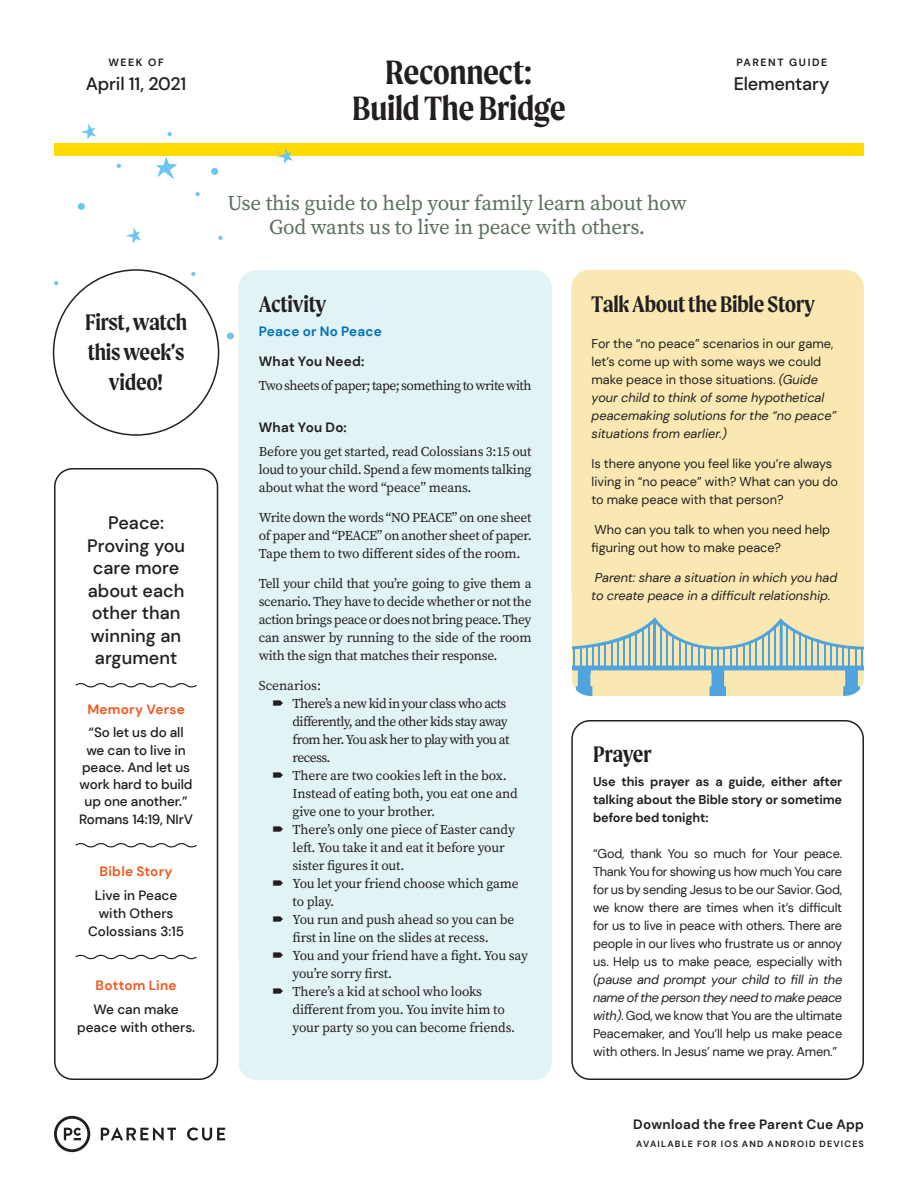
<style>
.page{position:relative;width:918px;height:1188px;background:#fff}
.page>*{position:absolute;margin:0;border:0;box-sizing:border-box;transform-origin:0 0}
.t1{font:600 36px/36px "Moret";letter-spacing:-.015em;color:#231f20;text-align:center}
.t2{font:600 24px/30px "Moret";letter-spacing:-.01em;color:#231f20;text-align:center}
.t3{font:21px/24px "Source Serif Pro";letter-spacing:-.01em;color:#5a715c;text-align:center}
.t4{font:500 18px/22.5px "DM Sans";color:#231f20;text-align:center}
.t5{font:13.5px/18px "Source Serif Pro";letter-spacing:-.02em;color:#231f20;text-align:justify}
.t6{font:500 13.5px/17.4px "DM Sans";letter-spacing:-.01em;color:#231f20;text-align:center}
.t7{font:700 13.5px "DM Sans";letter-spacing:.015em;color:#231f20}
.t8{font:13.5px "Source Serif Pro";letter-spacing:-.04em;color:#231f20}
.t9{font:700 13.5px "DM Sans";letter-spacing:.02em;color:#f15921}
.t10{font:700 13.5px "DM Sans";letter-spacing:.015em;color:#0071bb}
.t11{font:12.75px/18px "DM Sans";letter-spacing:-.015em;color:#231f20}
.t12{font:italic 12.75px/18px "DM Sans";color:#231f20}
.t13{font:700 12.75px/18px "DM Sans";letter-spacing:-.01em;color:#231f20;text-align:justify}
.t14{font:700 10.5px "DM Sans";letter-spacing:.15em;color:#231f20}
.t15{font:700 9px "DM Sans";letter-spacing:.135em;color:#231f20}
.s1{font-style:normal}
.s2{font-style:italic}
</style>
<div class="page">
<svg style="left:101px;top:1127px;width:75px;height:14px"></svg>
<svg style="left:187px;top:1127px;width:38px;height:14px"></svg>
<svg style="left:54px;top:1116px;width:36px;height:36px"></svg>
<div style="left:571px;top:270px;width:293px;height:426px;background:#f9e8b1;border-radius:18px"></div>
<div style="left:54px;top:144px;width:810px;height:12px;background:#ffd900"></div>
<div style="left:239px;top:270px;width:313px;height:810px;background:#e2f3f6;border-radius:18px"></div>
<div style="left:571px;top:720px;width:293px;height:360px;border:2px solid #231f20;border-radius:18px"></div>
<svg style="left:75px;top:683px;width:122px;height:5px"></svg>
<svg style="left:75px;top:843px;width:122px;height:5px"></svg>
<svg style="left:75px;top:954px;width:122px;height:6px"></svg>
<div style="left:54px;top:468px;width:164px;height:612px;border:2px solid #231f20;border-radius:18px"></div>
<svg style="left:571px;top:617px;width:293px;height:79px"></svg>
<div style="left:211px;top:168px;width:7px;height:7px;background:#6bc7f0;border-radius:50%"></div>
<div style="left:227px;top:332px;width:7px;height:8px;background:#6bc7f0;border-radius:50%"></div>
<div style="left:78px;top:203px;width:7px;height:7px;background:#6bc7f0;border-radius:50%"></div>
<svg style="left:54px;top:281px;width:4px;height:4px"></svg>
<svg style="left:218px;top:236px;width:5px;height:4px"></svg>
<svg style="left:117px;top:164px;width:4px;height:4px"></svg>
<svg style="left:195px;top:192px;width:5px;height:4px"></svg>
<svg style="left:167px;top:132px;width:5px;height:4px"></svg>
<svg style="left:191px;top:272px;width:5px;height:4px"></svg>
<svg style="left:157px;top:157px;width:20px;height:22px"></svg>
<svg style="left:81px;top:124px;width:15px;height:15px"></svg>
<svg style="left:126px;top:228px;width:15px;height:15px"></svg>
<svg style="left:278px;top:148px;width:14px;height:16px"></svg>
<p class="t14" style="left:108px;top:56px;width:57px">WEEK OF</p>
<h3 class="t4" style="left:86px;top:72px;width:102px">April 11, 2021</h3>
<h2 class="t2" style="left:85px;top:307px;width:104px">First, watch this week’s video!</h2>
<h3 class="t4" style="left:87px;top:512px;width:100px">Peace:<br>Proving you care more about each other than winning an argument</h3>
<p class="t9" style="left:87px;top:701px;width:99px">Memory Verse</p>
<p class="t6" style="left:79px;top:724px;width:115px">“So let us do all we can to live in peace. And let us work hard to build up one another.”<br>Romans 14:19, NIrV</p>
<p class="t9" style="left:100px;top:863px;width:75px">Bible Story</p>
<p class="t6" style="left:88px;top:886px;width:97px;line-height:18px">Live in Peace with Others<br>Colossians 3:15</p>
<p class="t9" style="left:96px;top:977px;width:83px">Bottom Line</p>
<p class="t6" style="left:77px;top:1000px;width:120px;line-height:18px">We can make peace with others.</p>
<h1 class="t1" style="left:352px;top:54px;width:215px">Reconnect:<br>Build The Bridge</h1>
<h3 class="t3" style="left:227px;top:191px;width:461px">Use this guide to help your family learn about how<br>God wants us to live in peace with others.</h3>
<p class="t14" style="left:736px;top:56px;width:92px">PARENT GUIDE</p>
<h3 class="t4" style="left:734px;top:72px;width:97px">Elementary</h3>
<h2 class="t2" style="left:259px;top:289px;width:69px">Activity</h2>
<p class="t10" style="left:259px;top:323px;width:125px">Peace or No Peace</p>
<p class="t7" style="left:259px;top:353px;width:107px">What You Need:</p>
<p class="t8" style="left:259px;top:376px;width:274px">Two sheets of paper; tape; something to write with</p>
<p class="t7" style="left:259px;top:419px;width:90px">What You Do:</p>
<p class="t5" style="left:259px;top:442px;width:274px">Before you get started, read Colossians 3:15 out loud to your child. Spend a few moments talking about what the word “peace” means.</p>
<p class="t5" style="left:259px;top:508px;width:275px">Write down the words “NO PEACE” on one sheet of paper and “PEACE” on another sheet of paper.<br>Tape them to two different sides of the room.</p>
<p class="t5" style="left:259px;top:574px;width:274px">Tell your child that you’re going to give them a scenario. They have to decide whether or not the action brings peace or does not bring peace. They can answer by running to the side of the room with the sign that matches their response.</p>
<p class="t5" style="left:293px;top:676px;width:237px;text-align:left;text-indent:-34px">Scenarios:<br>There’s a new kid in your class who acts differently, and the other kids stay away from her. You ask her to play with you at recess.<br>There are two cookies left in the box.<br>Instead of eating both, you eat one and give one to your brother.<br>There’s only one piece of Easter candy left. You take it and eat it before your sister figures it out.<br>You let your friend choose which game to play.<br>You run and push ahead so you can be first in line on the slides at recess.<br>You and your friend have a fight. You say you’re sorry first.<br>There’s a kid at school who looks different from you. You invite him to your party so you can become friends.</p>
<h2 class="t2" style="left:592px;top:289px;width:225px">Talk About the Bible Story</h2>
<p class="t12" style="left:592px;top:334px;width:246px"><span class="s1">For the “no peace” scenarios in our game, let’s come up with some ways we could make peace in those situations.</span> (Guide your child to think of some hypothetical peacemaking solutions for the “no peace” situations from earlier.)</p>
<p class="t11" style="left:592px;top:455px;width:248px">Is there anyone you feel like you’re always living in “no peace” with? What can you do to make peace with that person?</p>
<p class="t11" style="left:592px;top:521px;width:240px">Who can you talk to when you need help figuring out how to make peace?</p>
<p class="t12" style="left:592px;top:569px;width:247px">Parent: share a situation in which you had to create peace in a difficult relationship.</p>
<h2 class="t2" style="left:593px;top:739px;width:60px">Prayer</h2>
<p class="t13" style="left:593px;top:773px;width:251px">Use this prayer as a guide, either after talking about the Bible story or sometime before bed tonight:</p>
<p class="t11" style="left:593px;top:845px;width:251px;text-align:justify">“God, thank You so much for Your peace.<br>Thank You for showing us how much You care for us by sending Jesus to be our Savior. God, we know there are times when it’s difficult for us to live in peace with others. There are people in our lives who frustrate us or annoy us. Help us to make peace, especially with</p>
<p class="t11" style="left:593px;top:971px;width:251px;text-align:justify"><span class="s2">(pause and prompt your child to fill in the name of the person they need to make peace with)</span>. God, we know that You are the ultimate Peacemaker, and You’ll help us make peace with others. In Jesus’ name we pray. Amen.”</p>
<p class="t7" style="left:633px;top:1116px;width:232px">Download the free Parent Cue App</p>
<p class="t15" style="left:636px;top:1138px;width:229px">AVAILABLE FOR IOS AND ANDROID DEVICES</p>
</div>
